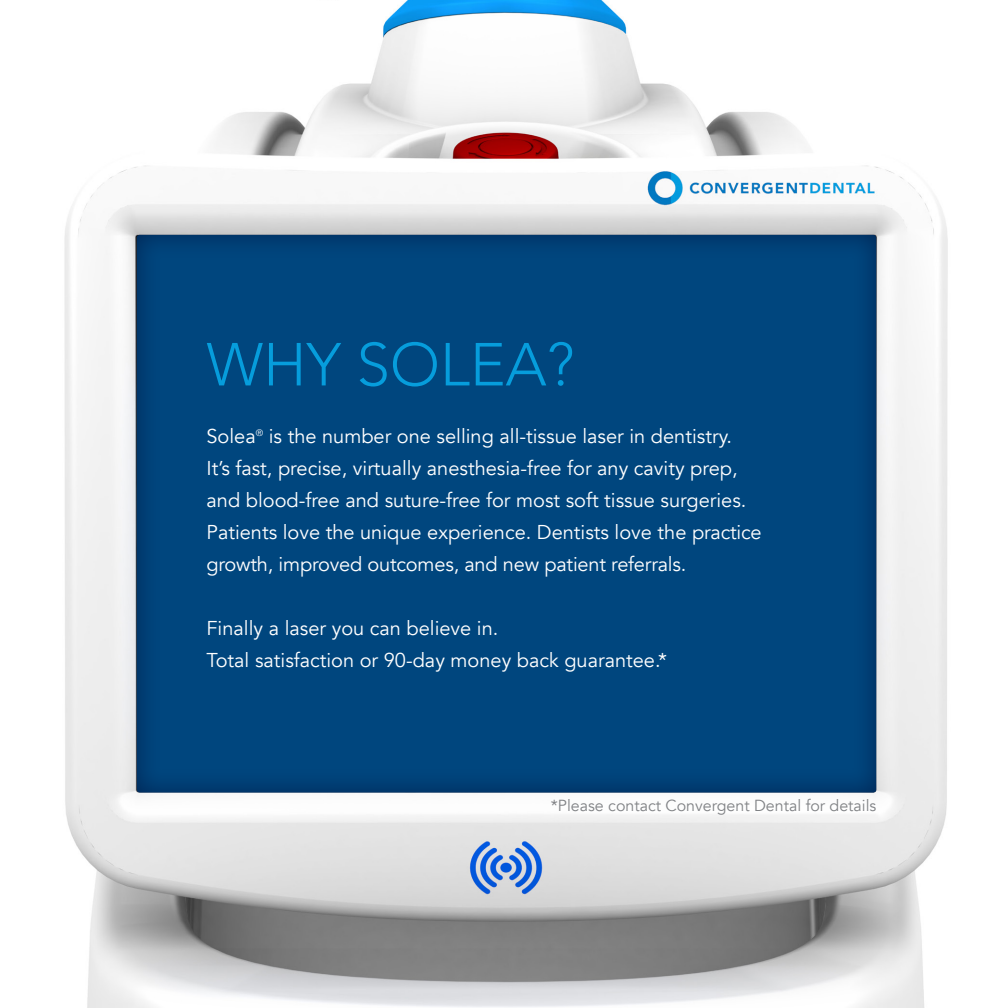
<style>
.page{position:relative;width:1008px;height:1008px;background:#fff}
.page>*{position:absolute;margin:0;border:0;box-sizing:border-box;transform-origin:0 0}
.t1{font:300 60px "Avenir";color:#069ddc}
.t2{font:20px/32px "Avenir";color:#fff}
.t3{font:16px "Avenir";color:#808285}
</style>
<div class="page">
<img style="left:64px;top:0;width:884px;height:1008px">
<div style="left:136px;top:232px;width:742px;height:562px;background:#00467e"></div>
<p class="t1" style="left:207px;top:329px;width:369px">WHY SOLEA?</p>
<p class="t2" style="left:207px;top:421px;width:527px">Solea<sup>®</sup> is the number one selling all-tissue laser in dentistry.</p>
<p class="t2" style="left:207px;top:453px;width:557px">It’s fast, precise, virtually anesthesia-free for any cavity prep, and blood-free and suture-free for most soft tissue surgeries.<br>Patients love the unique experience. Dentists love the practice growth, improved outcomes, and new patient referrals.</p>
<p class="t2" style="left:207px;top:613px;width:462px">Finally a laser you can believe in.<br>Total satisfaction or 90-day money back guarantee.*</p>
<p class="t3" style="left:551px;top:796px;width:327px">*Please contact Convergent Dental for details</p>
</div>
